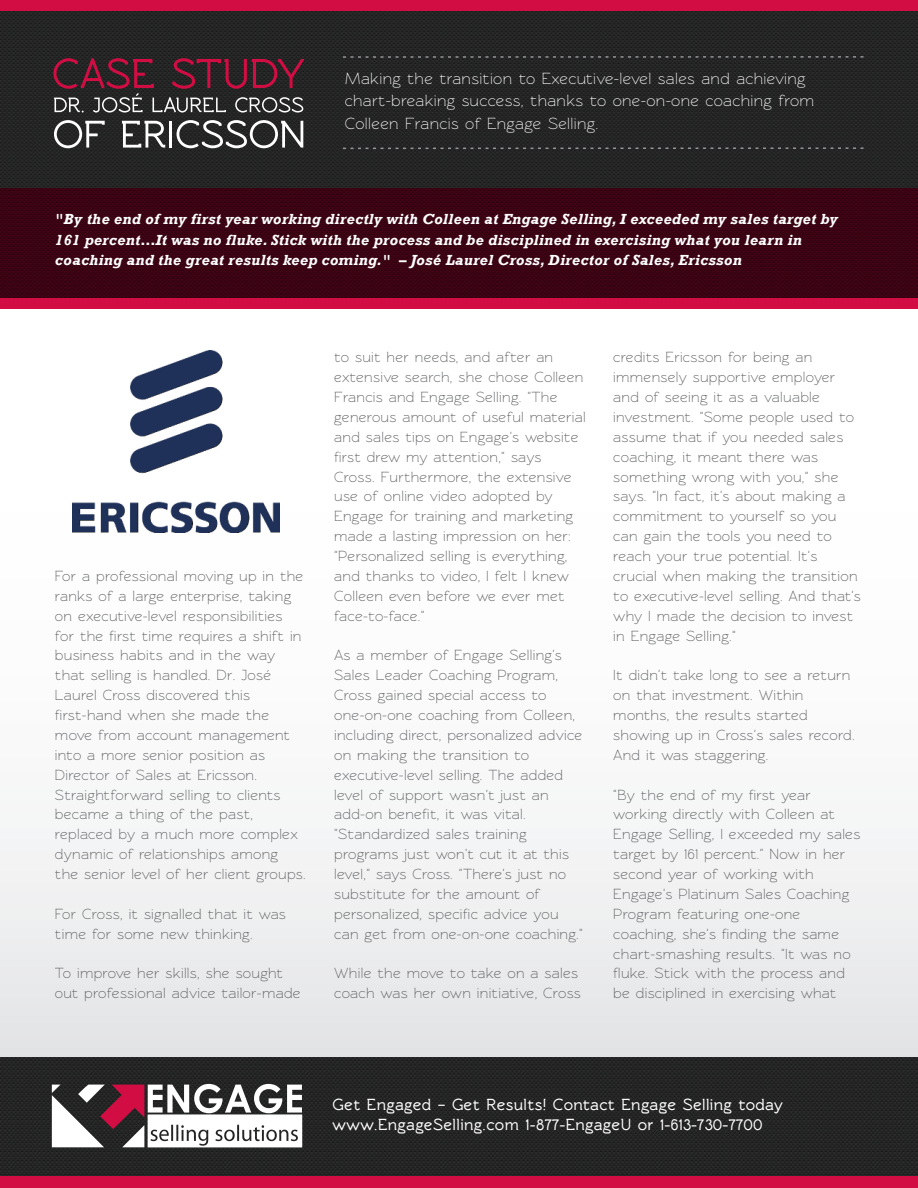
<style>
.page{position:relative;width:918px;height:1188px;background:#fff}
.page>*{position:absolute;margin:0;border:0;box-sizing:border-box;transform-origin:0 0}
.t1{font:16.5px/22.8px "Rawengulk";letter-spacing:.02em;color:#fff}
.t2{font:700 16.5px/19.8px "Rawengulk";letter-spacing:.02em;color:#fff}
.t3{font:15px/19.8px "Rawengulk";letter-spacing:.02em;color:#57585a}
.t4{font:italic 700 15px/20.4px "Rockwell";letter-spacing:.02em;color:#fff}
</style>
<div class="page">
<div style="left:0;top:354px;width:918px;height:704px;background:linear-gradient(to bottom,#fff,#e9eaeb)"></div>
<div style="left:0;top:1058px;width:918px;height:118px;background:#242525"></div>
<div style="left:0;top:10px;width:918px;height:178px;background:#242525"></div>
<div style="left:0;top:188px;width:918px;height:110px;background:linear-gradient(to right,#370312,#370312)"></div>
<div style="left:0;top:0;width:918px;height:10px;background:#d20d44"></div>
<div style="left:0;top:298px;width:918px;height:10px;background:#d20d44"></div>
<div style="left:0;top:1176px;width:918px;height:12px;background:#d20d44"></div>
<svg style="left:52px;top:1084px;width:250px;height:63px"></svg>
<svg style="left:343px;top:56px;width:521px;height:2px"></svg>
<svg style="left:343px;top:147px;width:521px;height:2px"></svg>
<img style="left:73px;top:351px;width:207px;height:181px">
<svg style="left:54px;top:120px;width:51px;height:28px"></svg>
<svg style="left:122px;top:121px;width:43px;height:27px"></svg>
<hr style="left:169px;top:121px;width:3px;height:27px;background:#fff">
<svg style="left:177px;top:120px;width:126px;height:28px"></svg>
<svg style="left:53px;top:58px;width:251px;height:55px;background:#493037"></svg>
<p class="t1" style="left:345px;top:68px;width:471px">Making the transition to Executive-level sales and achieving chart-breaking success, thanks to one-on-one coaching from<br>Colleen Francis of Engage Selling.</p>
<p class="t4" style="left:55px;top:210px;width:784px">"By the end of my first year working directly with Colleen at Engage Selling, I exceeded my sales target by<br>161 percent…It was no fluke. Stick with the process and be disciplined in exercising what you learn in coaching and the great results keep coming." – José Laurel Cross, Director of Sales, Ericsson</p>
<p class="t3" style="left:55px;top:567px;width:252px">For a professional moving up in the ranks of a large enterprise, taking on executive-level responsibilities<br>for the first time requires a shift in business habits and in the way that selling is handled. Dr. José<br>Laurel Cross discovered this first-hand when she made the move from account management into a more senior position as<br>Director of Sales at Ericsson.<br>Straightforward selling to clients became a thing of the past, replaced by a much more complex dynamic of relationships among<br>the senior level of her client groups.</p>
<p class="t3" style="left:55px;top:905px;width:232px">For Cross, it signalled that it was time for some new thinking.</p>
<p class="t3" style="left:55px;top:965px;width:247px">To improve her skills, she sought out professional advice tailor-made</p>
<p class="t3" style="left:334px;top:348px;width:253px">to suit her needs, and after an extensive search, she chose Colleen<br>Francis and Engage Selling. "The generous amount of useful material and sales tips on Engage's website first drew my attention," says<br>Cross. Furthermore, the extensive use of online video adopted by<br>Engage for training and marketing made a lasting impression on her: "Personalized selling is everything, and thanks to video, I felt I knew<br>Colleen even before we ever met face-to-face."</p>
<p class="t3" style="left:334px;top:647px;width:250px">As a member of Engage Selling's<br>Sales Leader Coaching Program,<br>Cross gained special access to one-on-one coaching from Colleen, including direct, personalized advice on making the transition to executive-level selling. The added level of support wasn't just an add-on benefit, it was vital. "Standardized sales training programs just won't cut it at this level," says Cross. "There's just no substitute for the amount of personalized, specific advice you can get from one-on-one coaching."</p>
<p class="t3" style="left:334px;top:965px;width:248px">While the move to take on a sales coach was her own initiative, Cross</p>
<p class="t3" style="left:613px;top:348px;width:249px">credits Ericsson for being an immensely supportive employer and of seeing it as a valuable investment. "Some people used to assume that if you needed sales coaching, it meant there was something wrong with you," she says. "In fact, it's about making a commitment to yourself so you can gain the tools you need to reach your true potential. It's crucial when making the transition to executive-level selling. And that's why I made the decision to invest in Engage Selling."</p>
<p class="t3" style="left:613px;top:666px;width:243px">It didn't take long to see a return on that investment. Within months, the results started showing up in Cross's sales record.<br>And it was staggering.</p>
<p class="t3" style="left:613px;top:786px;width:249px">"By the end of my first year working directly with Colleen at<br>Engage Selling, I exceeded my sales target by 161 percent." Now in her second year of working with<br>Engage's Platinum Sales Coaching<br>Program featuring one-one coaching, she's finding the same chart-smashing results. "It was no fluke. Stick with the process and be disciplined in exercising what</p>
<p class="t2" style="left:333px;top:1096px;width:452px">Get Engaged – Get Results! Contact Engage Selling today www.EngageSelling.com 1-877-EngageU or 1-613-730-7700</p>
</div>
